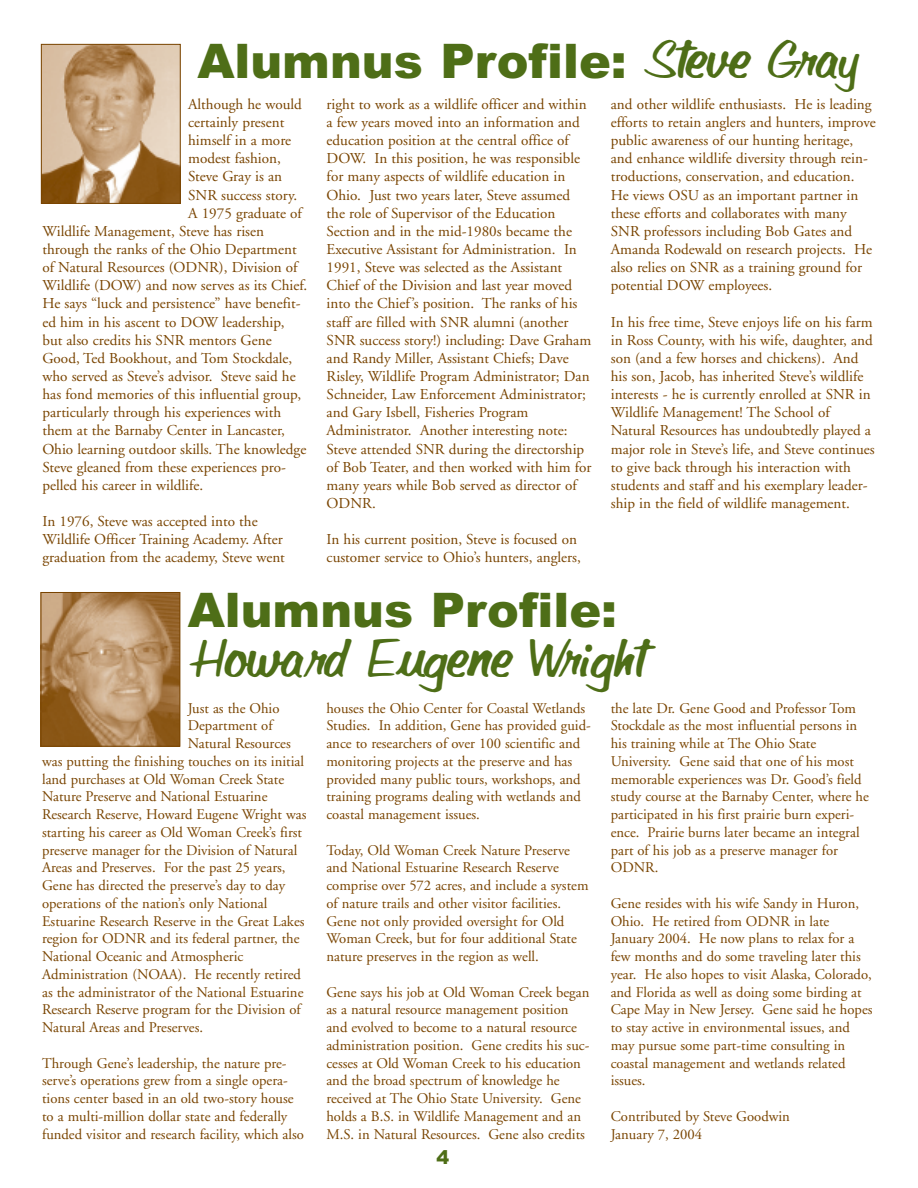
<style>
.page{position:relative;width:918px;height:1188px;background:#fff}
.page>*{position:absolute;margin:0;border:0;box-sizing:border-box;transform-origin:0 0}
.t1{font:900 47.7px "Arial";color:#4e6e17}
.t2{font:47.7px "Paint Stroke";color:#4e6e17}
.t3{font:900 19.05px "Arial";color:#4e6e17}
.t4{font:15.15px/18.1px "Adobe Garamond";color:#794400}
.t5{font:14.85px/17.7px "Adobe Garamond";color:#794400}
.s1{font-family:"Paint Stroke";font-weight:400}
</style>
<div class="page">
<img style="left:43px;top:46px;width:136px;height:156px">
<div style="left:41px;top:44px;width:140px;height:160px;border:1px solid #794400"></div>
<img style="left:43px;top:594px;width:135px;height:151px">
<div style="left:41px;top:592px;width:139px;height:155px;border:1px solid #794400"></div>
<h1 class="t1" style="left:197px;top:33px;width:661px">Alumnus Profile: <span class="s1">Steve Gray</span></h1>
<p class="t4" style="left:188px;top:96px;width:115px">Although he would</p>
<p class="t4" style="left:188px;top:114px;width:98px">certainly present</p>
<p class="t4" style="left:188px;top:133px;width:105px">himself in a more</p>
<p class="t4" style="left:188px;top:151px;width:94px">modest fashion,</p>
<p class="t4" style="left:188px;top:169px;width:96px">Steve Gray is an</p>
<p class="t4" style="left:188px;top:187px;width:111px">SNR success story.</p>
<p class="t4" style="left:188px;top:205px;width:115px">A 1975 graduate of</p>
<p class="t4" style="left:42px;top:223px;width:223px">Wildlife Management, Steve has risen</p>
<p class="t4" style="left:42px;top:241px;width:256px">through the ranks of the Ohio Department</p>
<p class="t4" style="left:42px;top:260px;width:257px">of Natural Resources (ODNR), Division of</p>
<p class="t4" style="left:42px;top:278px;width:266px">Wildlife (DOW) and now serves as its Chief.</p>
<p class="t4" style="left:42px;top:296px;width:260px">He says “luck and persistence” have benefit-</p>
<p class="t4" style="left:42px;top:314px;width:244px">ed him in his ascent to DOW leadership,</p>
<p class="t4" style="left:42px;top:332px;width:231px">but also credits his SNR mentors Gene</p>
<p class="t4" style="left:42px;top:350px;width:251px">Good, Ted Bookhout, and Tom Stockdale,</p>
<p class="t4" style="left:42px;top:368px;width:255px">who served as Steve’s advisor. Steve said he</p>
<p class="t4" style="left:42px;top:387px;width:260px">has fond memories of this influential group,</p>
<p class="t4" style="left:42px;top:405px;width:240px">particularly through his experiences with</p>
<p class="t4" style="left:42px;top:423px;width:244px">them at the Barnaby Center in Lancaster,</p>
<p class="t4" style="left:42px;top:441px;width:265px">Ohio learning outdoor skills. The knowledge</p>
<p class="t4" style="left:42px;top:459px;width:245px">Steve gleaned from these experiences pro-</p>
<p class="t4" style="left:42px;top:477px;width:162px">pelled his career in wildlife.</p>
<p class="t4" style="left:42px;top:514px;width:244px">In 1976, Steve was accepted into the<br>Wildlife Officer Training Academy. After graduation from the academy, Steve went</p>
<p class="t4" style="left:327px;top:96px;width:267px">right to work as a wildlife officer and within a few years moved into an information and education position at the central office of DOW. In this position, he was responsible for many aspects of wildlife education in Ohio. Just two years later, Steve assumed the role of Supervisor of the Education Section and in the mid-1980s became the Executive Assistant for Administration. In 1991, Steve was selected as the Assistant Chief of the Division and last year moved into the Chief’s position. The ranks of his staff are filled with SNR alumni (another SNR success story!) including: Dave Graham and Randy Miller, Assistant Chiefs; Dave Risley, Wildlife Program Administrator; Dan Schneider, Law Enforcement Administrator; and Gary Isbell, Fisheries Program Administrator. Another interesting note:<br>Steve attended SNR during the directorship of Bob Teater, and then worked with him for many years while Bob served as director of ODNR.</p>
<p class="t4" style="left:327px;top:532px;width:256px">In his current position, Steve is focused on customer service to Ohio’s hunters, anglers,</p>
<p class="t4" style="left:611px;top:96px;width:266px">and other wildlife enthusiasts. He is leading efforts to retain anglers and hunters, improve public awareness of our hunting heritage, and enhance wildlife diversity through rein&shy;troductions, conservation, and education.<br>He views OSU as an important partner in these efforts and collaborates with many SNR professors including Bob Gates and Amanda Rodewald on research projects. He also relies on SNR as a training ground for potential DOW employees.</p>
<p class="t4" style="left:611px;top:314px;width:265px">In his free time, Steve enjoys life on his farm in Ross County, with his wife, daughter, and son (and a few horses and chickens). And his son, Jacob, has inherited Steve’s wildlife interests - he is currently enrolled at SNR in Wildlife Management! The School of Natural Resources has undoubtedly played a major role in Steve’s life, and Steve continues to give back through his interaction with students and staff and his exemplary leader&shy;ship in the field of wildlife management.</p>
<h1 class="t1" style="left:188px;top:583px;width:431px">Alumnus Profile:</h1>
<h1 class="t2" style="left:188px;top:632px;width:467px">Howard Eugene Wright</h1>
<p class="t5" style="left:188px;top:700px;width:93px">Just as the Ohio</p>
<p class="t5" style="left:188px;top:718px;width:86px">Department of</p>
<p class="t5" style="left:188px;top:736px;width:104px">Natural Resources</p>
<p class="t5" style="left:42px;top:754px;width:263px">was putting the finishing touches on its initial</p>
<p class="t5" style="left:42px;top:771px;width:244px">land purchases at Old Woman Creek State</p>
<p class="t5" style="left:42px;top:789px;width:227px">Nature Preserve and National Estuarine</p>
<p class="t5" style="left:42px;top:807px;width:266px">Research Reserve, Howard Eugene Wright was</p>
<p class="t5" style="left:42px;top:825px;width:262px">starting his career as Old Woman Creek’s first</p>
<p class="t5" style="left:42px;top:842px;width:257px">preserve manager for the Division of Natural</p>
<p class="t5" style="left:42px;top:860px;width:245px">Areas and Preserves. For the past 25 years,</p>
<p class="t5" style="left:42px;top:878px;width:245px">Gene has directed the preserve’s day to day</p>
<p class="t5" style="left:42px;top:896px;width:227px">operations of the nation’s only National</p>
<p class="t5" style="left:42px;top:913px;width:264px">Estuarine Research Reserve in the Great Lakes</p>
<p class="t5" style="left:42px;top:931px;width:259px">region for ODNR and its federal partner, the</p>
<p class="t5" style="left:42px;top:949px;width:203px">National Oceanic and Atmospheric</p>
<p class="t5" style="left:42px;top:967px;width:260px">Administration (NOAA). He recently retired</p>
<p class="t5" style="left:42px;top:984px;width:263px">as the administrator of the National Estuarine</p>
<p class="t5" style="left:42px;top:1002px;width:260px">Research Reserve program for the Division of</p>
<p class="t5" style="left:42px;top:1020px;width:163px">Natural Areas and Preserves.</p>
<p class="t5" style="left:42px;top:1055px;width:263px">Through Gene’s leadership, the nature pre&shy;serve’s operations grew from a single opera&shy;tions center based in an old two-story house to a multi-million dollar state and federally funded visitor and research facility, which also</p>
<p class="t5" style="left:326px;top:700px;width:266px">houses the Ohio Center for Coastal Wetlands Studies. In addition, Gene has provided guid&shy;ance to researchers of over 100 scientific and monitoring projects at the preserve and has provided many public tours, workshops, and training programs dealing with wetlands and coastal management issues.</p>
<p class="t5" style="left:326px;top:842px;width:264px">Today, Old Woman Creek Nature Preserve and National Estuarine Research Reserve comprise over 572 acres, and include a system of nature trails and other visitor facilities.<br>Gene not only provided oversight for Old Woman Creek, but for four additional State nature preserves in the region as well.</p>
<p class="t5" style="left:326px;top:984px;width:265px">Gene says his job at Old Woman Creek began as a natural resource management position and evolved to become to a natural resource administration position. Gene credits his suc&shy;cesses at Old Woman Creek to his education and the broad spectrum of knowledge he received at The Ohio State University. Gene holds a B.S. in Wildlife Management and an M.S. in Natural Resources. Gene also credits</p>
<p class="t3" style="left:437px;top:1147px;width:14px">4</p>
<p class="t5" style="left:611px;top:700px;width:260px">the late Dr. Gene Good and Professor Tom Stockdale as the most influential persons in his training while at The Ohio State University. Gene said that one of his most memorable experiences was Dr. Good’s field study course at the Barnaby Center, where he participated in his first prairie burn experi&shy;ence. Prairie burns later became an integral part of his job as a preserve manager for ODNR.</p>
<p class="t5" style="left:611px;top:896px;width:263px">Gene resides with his wife Sandy in Huron, Ohio. He retired from ODNR in late January 2004. He now plans to relax for a few months and do some traveling later this year. He also hopes to visit Alaska, Colorado, and Florida as well as doing some birding at Cape May in New Jersey. Gene said he hopes to stay active in environmental issues, and may pursue some part-time consulting in coastal management and wetlands related issues.</p>
<p class="t5" style="left:611px;top:1109px;width:181px">Contributed by Steve Goodwin<br>January 7, 2004</p>
</div>
